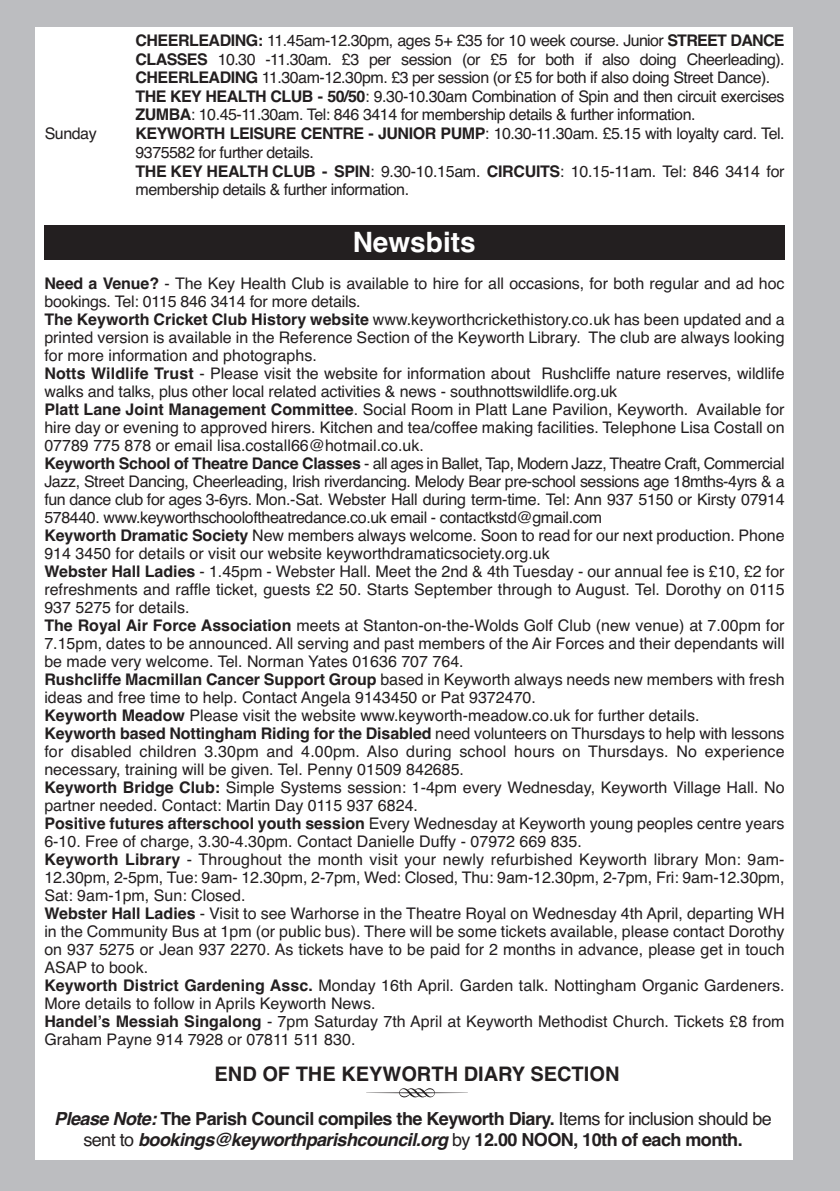
<style>
.page{position:relative;width:840px;height:1191px;background:#fff}
.page>*{position:absolute;margin:0;border:0;box-sizing:border-box;transform-origin:0 0}
.t1{font:58px "Type Embellishments One Let Plain";color:#231f20}
.t2{font:700 28px "Helvetica";color:#fff}
.t3{font:700 20px "Helvetica";color:#231f20}
.t4{font:700 18px/21px "Helvetica";letter-spacing:-.03em;color:#231f20;text-align:center}
.t5{font:16px/18px "Helvetica";color:#231f20}
.t6{font:16px/18.6px "Helvetica";letter-spacing:-.03em;color:#231f20}
.s1{font-weight:700}
.s2{font-style:italic}
.s3{font-weight:400}
</style>
<div class="page">
<div style="left:0;top:0;width:839px;height:1191px;background:#bcbdc0"></div>
<div style="left:35px;top:27px;width:756px;height:1132px;background:#fff"></div>
<div style="left:44px;top:226px;width:740px;height:34px;background:#231f20"></div>
<p class="t6" style="left:135px;top:31px;width:650px"><span class="s1">CHEERLEADING:</span> 11.45am-12.30pm, ages 5+ £35 for 10 week course. Junior <span class="s1">STREET DANCE CLASSES</span> 10.30 -11.30am. £3 per session (or £5 for both if also doing Cheerleading).<br><span class="s1">CHEERLEADING</span> 11.30am-12.30pm. £3 per session (or £5 for both if also doing Street Dance).<br><span class="s1">THE KEY HEALTH CLUB - 50/50</span>: 9.30-10.30am Combination of Spin and then circuit exercises <span class="s1">ZUMBA</span>: 10.45-11.30am. Tel: 846 3414 for membership details &amp; further information.</p>
<p class="t5" style="left:45px;top:125px;width:53px">Sunday</p>
<p class="t6" style="left:135px;top:125px;width:650px"><span class="s1">KEYWORTH LEISURE CENTRE - JUNIOR PUMP</span>: 10.30-11.30am. £5.15 with loyalty card. Tel.<br>9375582 for further details.<br><span class="s1">THE KEY HEALTH CLUB - SPIN</span>: 9.30-10.15am. <span class="s1">CIRCUITS</span>: 10.15-11am. Tel: 846 3414 for membership details &amp; further information.</p>
<h2 class="t2" style="left:352px;top:225px;width:124px">Newsbits</h2>
<p class="t5" style="left:44px;top:274px;width:741px"><span class="s1">Need a Venue?</span> - The Key Health Club is available to hire for all occasions, for both regular and ad hoc bookings. Tel: 0115 846 3414 for more details.<br><span class="s1">The Keyworth Cricket Club History website</span> www.keyworthcrickethistory.co.uk has been updated and a printed version is available in the Reference Section of the Keyworth Library. The club are always looking for more information and photographs.<br><span class="s1">Notts Wildlife Trust</span> - Please visit the website for information about Rushcliffe nature reserves, wildlife walks and talks, plus other local related activities &amp; news - southnottswildlife.org.uk<br><span class="s1">Platt Lane Joint Management Committee</span>. Social Room in Platt Lane Pavilion, Keyworth. Available for hire day or evening to approved hirers. Kitchen and tea/coffee making facilities. Telephone Lisa Costall on 07789 775 878 or email lisa.costall66@hotmail.co.uk.<br><span class="s1">Keyworth School of Theatre Dance Classes</span> - all ages in Ballet, Tap, Modern Jazz, Theatre Craft, Commercial Jazz, Street Dancing, Cheerleading, Irish riverdancing. Melody Bear pre-school sessions age 18mths-4yrs &amp; a fun dance club for ages 3-6yrs. Mon.-Sat. Webster Hall during term-time. Tel: Ann 937 5150 or Kirsty 07914<br>578440. www.keyworthschooloftheatredance.co.uk email - contactkstd@gmail.com<br><span class="s1">Keyworth Dramatic Society</span> New members always welcome. Soon to read for our next production. Phone 914 3450 for details or visit our website keyworthdramaticsociety.org.uk<br><span class="s1">Webster Hall Ladies</span> - 1.45pm - Webster Hall. Meet the 2nd &amp; 4th Tuesday - our annual fee is £10, £2 for refreshments and raffle ticket, guests £2 50. Starts September through to August. Tel. Dorothy on 0115<br>937 5275 for details.<br><span class="s1">The Royal Air Force Association</span> meets at Stanton-on-the-Wolds Golf Club (new venue) at 7.00pm for 7.15pm, dates to be announced. All serving and past members of the Air Forces and their dependants will be made very welcome. Tel. Norman Yates 01636 707 764.<br><span class="s1">Rushcliffe Macmillan Cancer Support Group</span> based in Keyworth always needs new members with fresh ideas and free time to help. Contact Angela 9143450 or Pat 9372470.<br><span class="s1">Keyworth Meadow</span> Please visit the website www.keyworth-meadow.co.uk for further details.<br><span class="s1">Keyworth based Nottingham Riding for the Disabled</span> need volunteers on Thursdays to help with lessons for disabled children 3.30pm and 4.00pm. Also during school hours on Thursdays. No experience necessary, training will be given. Tel. Penny 01509 842685.<br><span class="s1">Keyworth Bridge Club:</span> Simple Systems session: 1-4pm every Wednesday, Keyworth Village Hall. No partner needed. Contact: Martin Day 0115 937 6824.<br><span class="s1">Positive futures afterschool youth session</span> Every Wednesday at Keyworth young peoples centre years 6-10. Free of charge, 3.30-4.30pm. Contact Danielle Duffy - 07972 669 835.<br><span class="s1">Keyworth Library</span> - Throughout the month visit your newly refurbished Keyworth library Mon: 9am-12.30pm, 2-5pm, Tue: 9am- 12.30pm, 2-7pm, Wed: Closed, Thu: 9am-12.30pm, 2-7pm, Fri: 9am-12.30pm, Sat: 9am-1pm, Sun: Closed.<br><span class="s1">Webster Hall Ladies</span> - Visit to see Warhorse in the Theatre Royal on Wednesday 4th April, departing WH in the Community Bus at 1pm (or public bus). There will be some tickets available, please contact Dorothy on 937 5275 or Jean 937 2270. As tickets have to be paid for 2 months in advance, please get in touch ASAP to book.<br><span class="s1">Keyworth District Gardening Assc.</span> Monday 16th April. Garden talk. Nottingham Organic Gardeners.<br>More details to follow in Aprils Keyworth News.<br><span class="s1">Handel’s Messiah Singalong</span> - 7pm Saturday 7th April at Keyworth Methodist Church. Tickets £8 from Graham Payne 914 7928 or 07811 511 830.</p>
<p class="t3" style="left:214px;top:1062px;width:406px">END OF THE KEYWORTH DIARY SECTION</p>
<h1 class="t1" style="left:363px;top:1058px;width:108px">R</h1>
<p class="t4" style="left:54px;top:1108px;width:718px"><span class="s2">Please Note:</span> The Parish Council compiles the Keyworth Diary. <span class="s3">Items for inclusion should be sent to</span> <span class="s2">bookings@keyworthparishcouncil.org</span> <span class="s3">by</span> 12.00 NOON, 10th of each month.</p>
</div>
